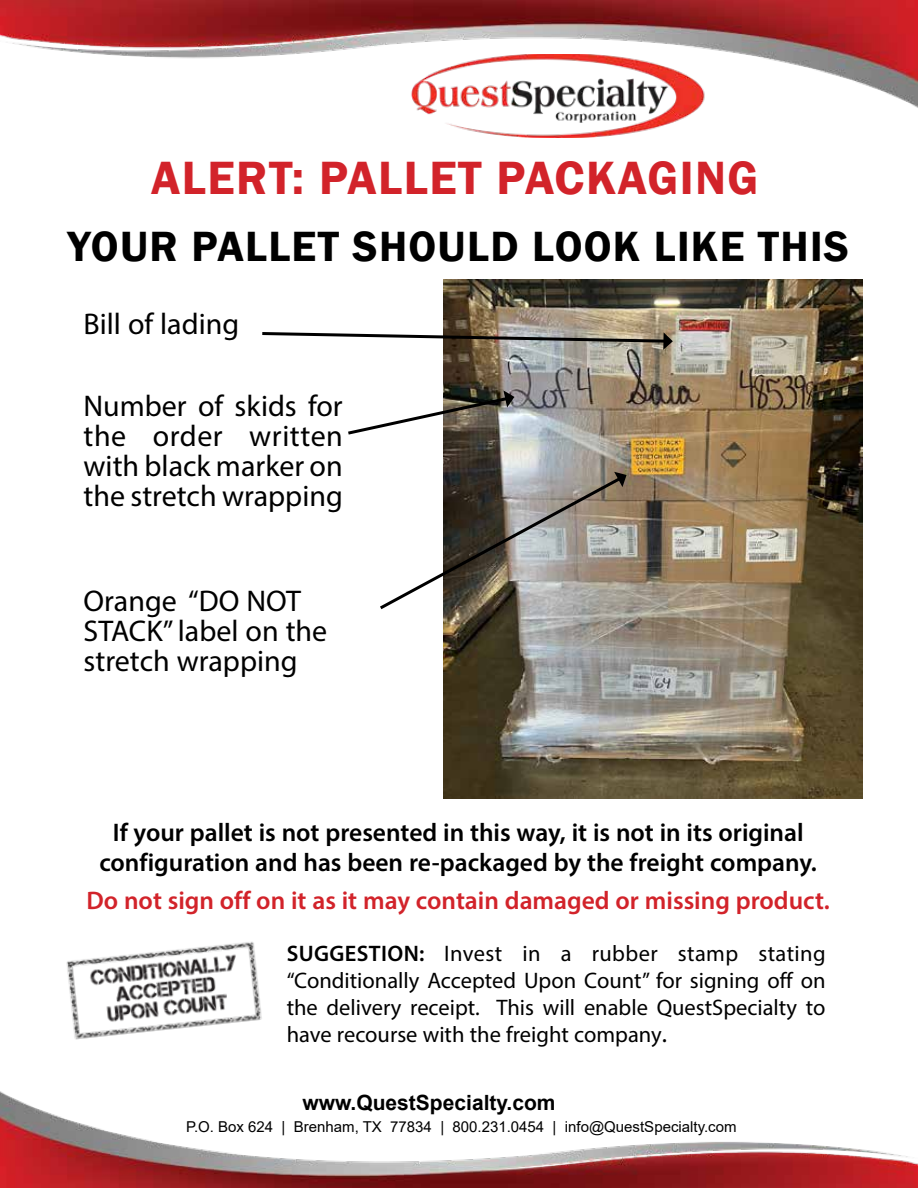
<style>
.page{position:relative;width:918px;height:1188px;background:#fff}
.page>*{position:absolute;margin:0;border:0;box-sizing:border-box;transform-origin:0 0}
.t1{font:600 48px "Franklin Gothic";letter-spacing:.03em;color:#d2232a}
.t2{font:600 43.5px "Franklin Gothic";letter-spacing:.03em;color:#000}
.t3{font:30px/30px "Myriad Pro";color:#000}
.t4{font:600 25.5px/30px "Myriad Pro";color:#000;text-align:center}
.t5{font:600 25.5px "Myriad Pro";color:#d2232a}
.t6{font:22.5px/27px "Myriad Pro";color:#000;text-align:justify}
.t7{font:700 21px "Arial";color:#000}
.t8{font:15px "Arial";color:#000}
.s1{font-weight:600}
.s2{font-size:25.5px}
</style>
<div class="page">
<img style="left:0;top:1091px;width:918px;height:97px">
<img style="left:0;top:0;width:918px;height:108px">
<img style="left:399px;top:54px;width:315px;height:84px">
<img style="left:443px;top:280px;width:419px;height:518px">
<img style="left:66px;top:942px;width:196px;height:98px">
<svg style="left:262px;top:330px;width:411px;height:20px"></svg>
<svg style="left:348px;top:390px;width:166px;height:47px"></svg>
<svg style="left:380px;top:472px;width:247px;height:140px"></svg>
<h1 class="t1" style="left:151px;top:148px;width:609px">ALERT: PALLET PACKAGING</h1>
<h2 class="t2" style="left:68px;top:219px;width:783px">YOUR PALLET SHOULD LOOK LIKE THIS</h2>
<h3 class="t3" style="left:84px;top:309px;width:157px">Bill of lading</h3>
<h3 class="t3" style="left:84px;top:391px;width:261px;text-align:justify">Number of skids for the order written with black marker on the stretch wrapping</h3>
<h3 class="t3" style="left:84px;top:586px;width:245px">Orange “DO NOT<br>STACK” label on the stretch wrapping</h3>
<p class="t4" style="left:99px;top:817px;width:719px">If your pallet is not presented in this way, it is not in its original configuration and has been re-packaged by the freight company.</p>
<p class="t5" style="left:86px;top:884px;width:745px">Do not sign off on it as it may contain damaged or missing product.</p>
<p class="t6" style="left:287px;top:940px;width:541px"><span class="s1">SUGGESTION:</span> Invest in a rubber stamp stating “Conditionally Accepted Upon Count” for signing off on the delivery receipt. This will enable QuestSpecialty to have recourse with the freight company<span class="s2">.</span></p>
<p class="t7" style="left:302px;top:1088px;width:255px">www.QuestSpecialty.com</p>
<p class="t8" style="left:186px;top:1116px;width:552px">P.O. Box 624 | Brenham, TX 77834 | 800.231.0454 | info@QuestSpecialty.com</p>
</div>
